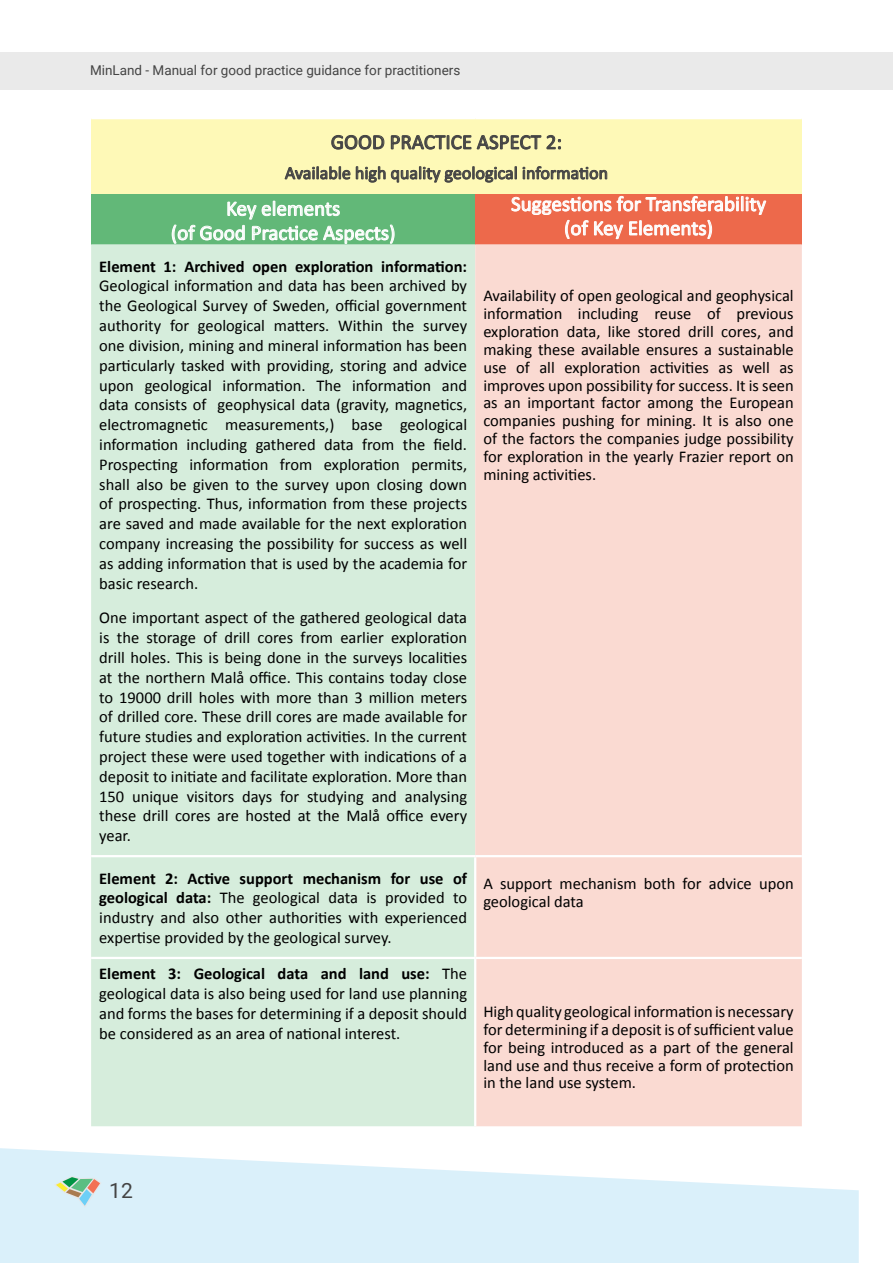
<style>
.page{position:relative;width:893px;height:1263px;background:#fff}
.page>*{position:absolute;margin:0;border:0;box-sizing:border-box;transform-origin:0 0}
.t1{font:21px/24.2px "Calibri";color:#fff;text-align:center}
.t2{font:21px "Calibri";color:#444}
.t3{font:21px "Roboto";color:#444}
.t4{font:18px "Calibri";color:#444}
.t5{font:16.5px/19.8px "Calibri";color:#000;text-align:justify}
.t6{font:700 16.5px "Calibri";color:#000}
.t7{font:13.5px "Roboto";color:#444}
.s1{font-weight:700}
</style>
<div class="page">
<svg style="left:0;top:1148px;width:859px;height:115px;fill:#daf0fa"></svg>
<svg style="left:54px;top:1176px;width:48px;height:32px;background:#bdd6cb"></svg>
<div style="left:0;top:53px;width:893px;height:37px;background:#eaeaea"></div>
<div style="left:91px;top:118px;width:711px;height:76px;background:#fef9b7"></div>
<div style="left:91px;top:194px;width:384px;height:50px;background:#62b878"></div>
<div style="left:475px;top:194px;width:327px;height:50px;background:#ed694b"></div>
<div style="left:91px;top:244px;width:384px;height:882px;background:#d6eddc"></div>
<div style="left:475px;top:244px;width:327px;height:882px;background:#fadad2"></div>
<hr style="left:91px;top:117px;width:384px;height:2px;background:#fff">
<hr style="left:475px;top:117px;width:327px;height:2px;background:#fff">
<hr style="left:91px;top:855px;width:384px;height:2px;background:#fff">
<hr style="left:475px;top:855px;width:327px;height:2px;background:#fff">
<hr style="left:474px;top:857px;width:2px;height:100px;background:#fff">
<hr style="left:91px;top:957px;width:384px;height:2px;background:#fff">
<hr style="left:475px;top:957px;width:327px;height:2px;background:#fff">
<hr style="left:474px;top:959px;width:2px;height:167px;background:#fff">
<svg style="left:331px;top:135px;width:53px;height:14px"></svg>
<svg style="left:391px;top:135px;width:80px;height:15px"></svg>
<svg style="left:477px;top:135px;width:64px;height:15px"></svg>
<svg style="left:547px;top:135px;width:14px;height:14px"></svg>
<svg style="left:285px;top:166px;width:65px;height:14px"></svg>
<svg style="left:356px;top:166px;width:29px;height:16px"></svg>
<svg style="left:391px;top:166px;width:126px;height:17px"></svg>
<svg style="left:523px;top:166px;width:84px;height:13px"></svg>
<svg style="left:172px;top:201px;width:222px;height:43px"></svg>
<svg style="left:511px;top:196px;width:255px;height:44px"></svg>
<p class="t7" style="left:90px;top:61px;width:372px">MinLand - Manual for good practice guidance for practitioners</p>
<p class="t2" style="left:331px;top:127px;width:233px">GOOD PRACTICE ASPECT 2:</p>
<p class="t4" style="left:285px;top:160px;width:325px">Available high quality geological information</p>
<p class="t1" style="left:171px;top:196px;width:226px">Key elements<br>(of Good Practice Aspects)</p>
<p class="t1" style="left:511px;top:191px;width:256px">Suggestions for Transferability (of Key Elements)</p>
<p class="t6" style="left:99px;top:255px;width:369px">Element 1: Archived open exploration information:</p>
<p class="t5" style="left:99px;top:276px;width:369px">Geological information and data has been archived by the Geological Survey of Sweden, official government authority for geological matters. Within the survey one division, mining and mineral information has been particularly tasked with providing, storing and advice upon geological information. The information and data consists of geophysical data (gravity, magnetics, electromagnetic measurements,) base geological information including gathered data from the field.<br>Prospecting information from exploration permits, shall also be given to the survey upon closing down of prospecting. Thus, information from these projects are saved and made available for the next exploration company increasing the possibility for success as well as adding information that is used by the academia for basic research.</p>
<p class="t5" style="left:99px;top:607px;width:369px">One important aspect of the gathered geological data is the storage of drill cores from earlier exploration drill holes. This is being done in the surveys localities at the northern Malå office. This contains today close to 19000 drill holes with more than 3 million meters of drilled core. These drill cores are made available for future studies and exploration activities. In the current project these were used together with indications of a deposit to initiate and facilitate exploration. More than 150 unique visitors days for studying and analysing these drill cores are hosted at the Malå office every year.</p>
<p class="t5" style="left:483px;top:287px;width:312px;line-height:17.9px">Availability of open geological and geophysical information including reuse of previous exploration data, like stored drill cores, and making these available ensures a sustainable use of all exploration activities as well as improves upon possibility for success. It is seen as an important factor among the European companies pushing for mining. It is also one of the factors the companies judge possibility for exploration in the yearly Frazier report on mining activities.</p>
<p class="t5" style="left:99px;top:868px;width:369px"><span class="s1">Element 2: Active support mechanism for use of geological data:</span> The geological data is provided to industry and also other authorities with experienced expertise provided by the geological survey.</p>
<p class="t5" style="left:483px;top:874px;width:312px;line-height:17.9px">A support mechanism both for advice upon geological data</p>
<p class="t5" style="left:99px;top:963px;width:369px"><span class="s1">Element 3: Geological data and land use:</span> The geological data is also being used for land use planning and forms the bases for determining if a deposit should be considered as an area of national interest.</p>
<p class="t5" style="left:483px;top:1002px;width:312px;line-height:17.9px">High quality geological information is necessary for determining if a deposit is of sufficient value for being introduced as a part of the general land use and thus receive a form of protection in the land use system.</p>
<p class="t3" style="left:109px;top:1176px;width:25px">12</p>
</div>
